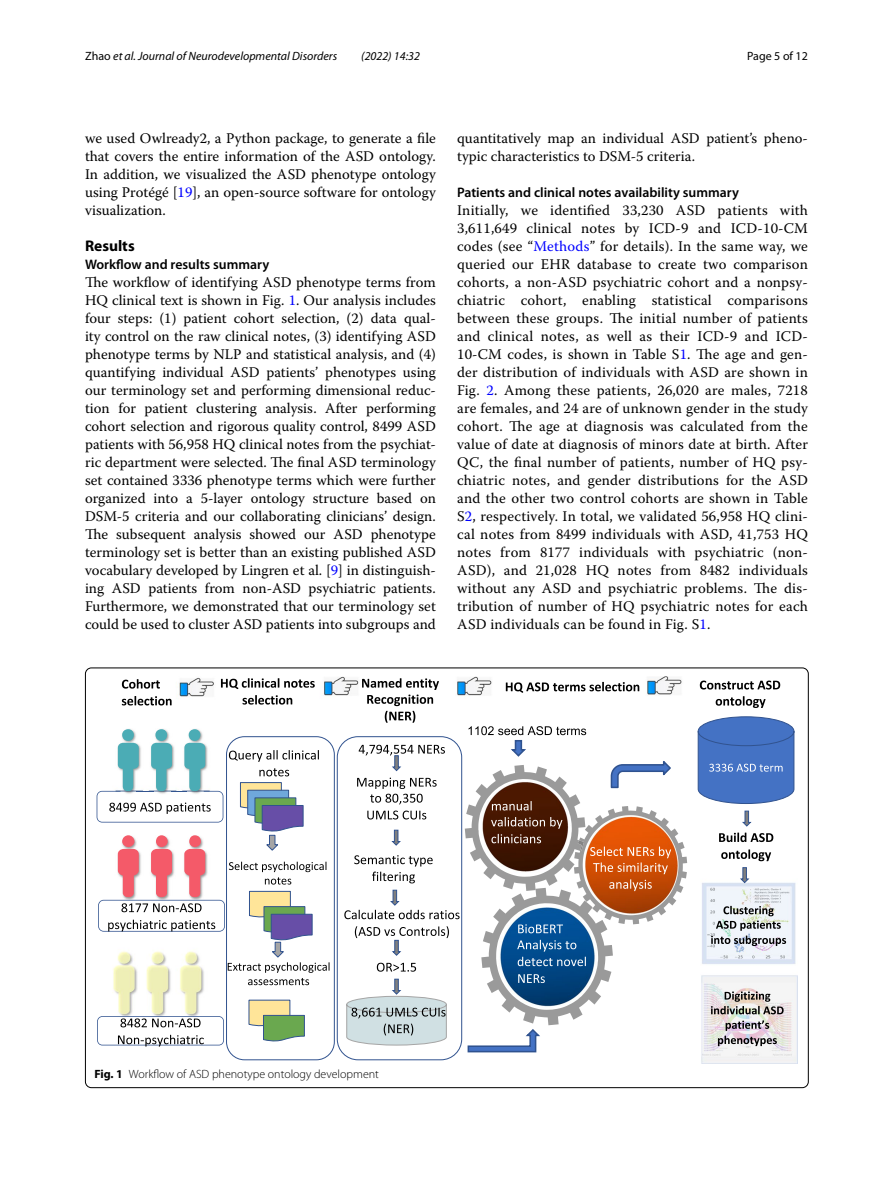
<style>
.page{position:relative;width:893px;height:1187px;background:#fff}
.page>*{position:absolute;margin:0;border:0;box-sizing:border-box;transform-origin:0 0}
.t1{font:700 15.45px "Myriad Pro";color:#000}
.t2{font:14.7px/18px "Warnock Pro";color:#000;text-align:justify}
.t3{font:600 13.8px "Myriad Pro";color:#000}
.t4{font:italic 12px "Myriad Pro";color:#000}
.t5{font:300 12px "Myriad Pro";color:#000}
.t6{font:12px "Myriad Pro";color:#000}
.s1{font-style:normal}
.s2{color:#00f}
.s3{font-weight:700}
</style>
<div class="page">
<img style="left:113px;top:677px;width:684px;height:385px">
<svg style="left:122px;top:679px;width:38px;height:9px"></svg>
<svg style="left:122px;top:696px;width:50px;height:9px"></svg>
<svg style="left:97px;top:1016px;width:127px;height:30px"></svg>
<div style="left:226px;top:736px;width:109px;height:324px;border:1px solid #31538f;border-radius:18px"></div>
<svg style="left:221px;top:678px;width:94px;height:11px"></svg>
<svg style="left:243px;top:695px;width:49px;height:9px"></svg>
<svg style="left:700px;top:680px;width:80px;height:9px"></svg>
<svg style="left:716px;top:696px;width:49px;height:12px"></svg>
<svg style="left:697px;top:716px;width:98px;height:88px;background:#567fc7"></svg>
<svg style="left:711px;top:905px;width:75px;height:40px"></svg>
<svg style="left:711px;top:991px;width:73px;height:23px"></svg>
<svg style="left:718px;top:1020px;width:59px;height:26px"></svg>
<svg style="left:97px;top:729px;width:233px;height:256px"></svg>
<svg style="left:248px;top:999px;width:57px;height:44px"></svg>
<svg style="left:719px;top:810px;width:54px;height:32px"></svg>
<svg style="left:721px;top:849px;width:50px;height:34px"></svg>
<svg style="left:344px;top:678px;width:343px;height:375px"></svg>
<p class="t4" style="left:85px;top:48px;width:254px"><span class="s1">Zhao</span> et al. Journal of Neurodevelopmental Disorders</p>
<p class="t4" style="left:361px;top:48px;width:60px">(2022) 14:32</p>
<p class="t6" style="left:747px;top:49px;width:62px">Page 5 of 12</p>
<p class="t2" style="left:85px;top:128px;width:352px">we used Owlready2, a Python package, to generate a file that covers the entire information of the ASD ontology.<br>In addition, we visualized the ASD phenotype ontology using Protégé [<span class="s2">19</span>], an open-source software for ontology visualization.</p>
<p class="t1" style="left:85px;top:235px;width:51px">Results</p>
<p class="t3" style="left:85px;top:255px;width:186px">Workflow and results summary</p>
<p class="t2" style="left:85px;top:272px;width:352px">The workflow of identifying ASD phenotype terms from HQ clinical text is shown in Fig. <span class="s2">1</span>. Our analysis includes four steps: (1) patient cohort selection, (2) data qual&shy;ity control on the raw clinical notes, (3) identifying ASD phenotype terms by NLP and statistical analysis, and (4) quantifying individual ASD patients’ phenotypes using our terminology set and performing dimensional reduc&shy;tion for patient clustering analysis. After performing cohort selection and rigorous quality control, 8499 ASD patients with 56,958 HQ clinical notes from the psychiat&shy;ric department were selected. The final ASD terminology set contained 3336 phenotype terms which were further organized into a 5-layer ontology structure based on DSM-5 criteria and our collaborating clinicians’ design.<br>The subsequent analysis showed our ASD phenotype terminology set is better than an existing published ASD vocabulary developed by Lingren et al. [<span class="s2">9</span>] in distinguish&shy;ing ASD patients from non-ASD psychiatric patients.<br>Furthermore, we demonstrated that our terminology set could be used to cluster ASD patients into subgroups and</p>
<p class="t2" style="left:457px;top:128px;width:352px">quantitatively map an individual ASD patient’s pheno&shy;typic characteristics to DSM-5 criteria.</p>
<p class="t3" style="left:457px;top:183px;width:283px">Patients and clinical notes availability summary</p>
<p class="t2" style="left:457px;top:200px;width:352px">Initially, we identified 33,230 ASD patients with 3,611,649 clinical notes by ICD-9 and ICD-10-CM codes (see “<span class="s2">Methods</span>” for details). In the same way, we queried our EHR database to create two comparison cohorts, a non-ASD psychiatric cohort and a nonpsy&shy;chiatric cohort, enabling statistical comparisons between these groups. The initial number of patients and clinical notes, as well as their ICD-9 and ICD-10-CM codes, is shown in Table S<span class="s2">1</span>. The age and gen&shy;der distribution of individuals with ASD are shown in Fig. <span class="s2">2</span>. Among these patients, 26,020 are males, 7218 are females, and 24 are of unknown gender in the study cohort. The age at diagnosis was calculated from the value of date at diagnosis of minors date at birth. After QC, the final number of patients, number of HQ psy&shy;chiatric notes, and gender distributions for the ASD and the other two control cohorts are shown in Table S<span class="s2">2</span>, respectively. In total, we validated 56,958 HQ clini&shy;cal notes from 8499 individuals with ASD, 41,753 HQ notes from 8177 individuals with psychiatric (non-ASD), and 21,028 HQ notes from 8482 individuals without any ASD and psychiatric problems. The dis&shy;tribution of number of HQ psychiatric notes for each ASD individuals can be found in Fig. S<span class="s2">1</span>.</p>
<p class="t5" style="left:94px;top:1067px;width:286px"><span class="s3">Fig. 1</span> Workflow of ASD phenotype ontology development</p>
</div>
